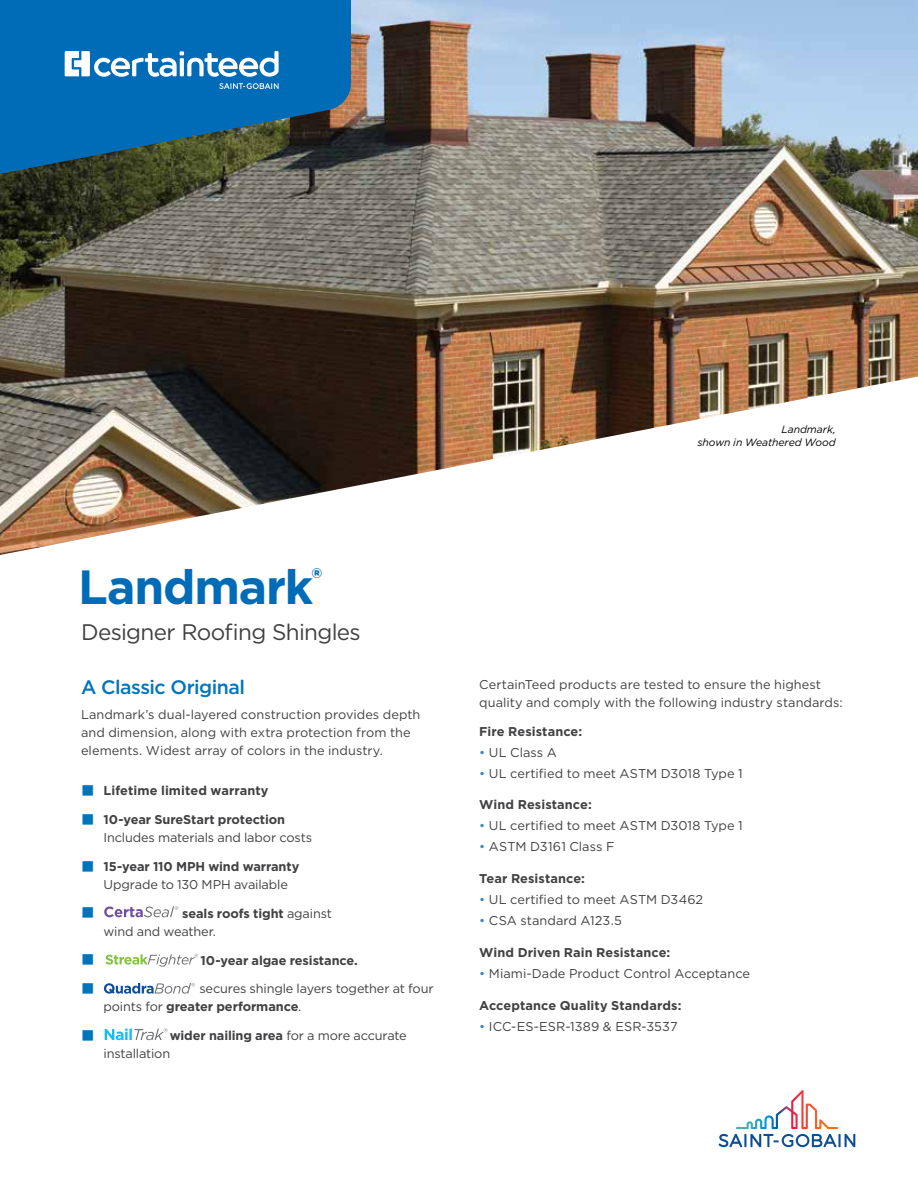
<style>
.page{position:relative;width:918px;height:1188px;background:#fff}
.page>*{position:absolute;margin:0;border:0;box-sizing:border-box;transform-origin:0 0}
.t1{font:700 48px "Gotham";letter-spacing:-.025em;color:#006cb7}
.t2{font:22.5px "Gotham";letter-spacing:-.03em;color:#414042}
.t3{font:500 19.5px "Gotham";letter-spacing:-.025em;color:#0075bc}
.t4{font:18px "Wingdings";color:#0075bc}
.t5{font:12.75px/18px "Gotham";letter-spacing:.005em;color:#414042}
.t6{font:700 12.75px/18px "Gotham";letter-spacing:.005em;color:#414042}
.t7{font:12.75px/18px "Gotham";letter-spacing:-.015em;color:#414042}
.t8{font:italic 10.5px/13.5px "Gotham";letter-spacing:-.01em;color:#000;text-align:right}
.s1{color:#0075bc}
.s2{font-weight:700}
.s3{font-weight:400}
.s4{color:#3c85c6}
</style>
<div class="page">
<img style="left:0;top:0;width:918px;height:555px">
<svg style="left:0;top:0;width:351px;height:176px;background:#116397"></svg>
<svg style="left:65px;top:51px;width:214px;height:26px"></svg>
<svg style="left:219px;top:83px;width:60px;height:6px"></svg>
<svg style="left:104px;top:906px;width:74px;height:11px"></svg>
<svg style="left:105px;top:954px;width:93px;height:13px"></svg>
<svg style="left:104px;top:983px;width:91px;height:11px"></svg>
<svg style="left:105px;top:1028px;width:63px;height:12px"></svg>
<svg style="left:719px;top:1090px;width:136px;height:57px"></svg>
<p class="t8" style="left:698px;top:422px;width:140px">Landmark,<br>shown in Weathered Wood</p>
<h1 class="t1" style="left:78px;top:555px;width:245px">Landmark<sup>®</sup></h1>
<h2 class="t2" style="left:81px;top:618px;width:281px">Designer Roofing Shingles</h2>
<h3 class="t3" style="left:81px;top:675px;width:165px">A Classic Original</h3>
<p class="t5" style="left:81px;top:705px;width:341px">Landmark’s dual-layered construction provides depth and dimension, along with extra protection from the elements. Widest array of colors in the industry.</p>
<p class="t6" style="left:81px;top:782px;width:189px"><span class="s1">■</span> Lifetime limited warranty</p>
<p class="t5" style="left:104px;top:810px;width:210px;text-indent:-22px"><span class="s1">■</span> <span class="s2">10-year SureStart protection<br></span>Includes materials and labor costs</p>
<p class="t6" style="left:104px;top:857px;width:197px;text-indent:-22px"><span class="s1">■</span> 15-year 110 MPH wind warranty<br><span class="s3">Upgrade to 130 MPH available</span></p>
<h3 class="t4" style="left:81px;top:903px;width:15px">■</h3>
<p class="t5" style="left:103px;top:904px;width:230px;text-indent:79px"><span class="s2">seals roofs tight</span> against wind and weather.</p>
<h3 class="t4" style="left:81px;top:950px;width:15px">■</h3>
<p class="t6" style="left:201px;top:951px;width:159px">10-year algae resistance.</p>
<h3 class="t4" style="left:81px;top:979px;width:15px">■</h3>
<p class="t7" style="left:103px;top:980px;width:332px;text-indent:96px">secures shingle layers together at four points for <span class="s2">greater performance</span>.</p>
<h3 class="t4" style="left:81px;top:1026px;width:15px">■</h3>
<p class="t7" style="left:103px;top:1026px;width:305px;text-indent:66px"><span class="s2">wider nailing area</span> for a more accurate installation</p>
<p class="t5" style="left:479px;top:675px;width:365px">CertainTeed products are tested to ensure the highest quality and comply with the following industry standards:</p>
<p class="t6" style="left:479px;top:722px;width:105px">Fire Resistance:</p>
<p class="t5" style="left:479px;top:743px;width:79px"><span class="s4">•</span> UL Class A</p>
<p class="t5" style="left:479px;top:764px;width:265px"><span class="s4">•</span> UL certified to meet ASTM D3018 Type 1</p>
<p class="t6" style="left:479px;top:796px;width:114px">Wind Resistance:</p>
<p class="t5" style="left:479px;top:817px;width:265px"><span class="s4">•</span> UL certified to meet ASTM D3018 Type 1</p>
<p class="t5" style="left:479px;top:838px;width:137px"><span class="s4">•</span> ASTM D3161 Class F</p>
<p class="t6" style="left:479px;top:870px;width:107px">Tear Resistance:</p>
<p class="t5" style="left:479px;top:890px;width:226px"><span class="s4">•</span> UL certified to meet ASTM D3462</p>
<p class="t5" style="left:479px;top:911px;width:144px"><span class="s4">•</span> CSA standard A123.5</p>
<p class="t6" style="left:479px;top:943px;width:193px">Wind Driven Rain Resistance:</p>
<p class="t5" style="left:479px;top:964px;width:272px"><span class="s4">•</span> Miami-Dade Product Control Acceptance</p>
<p class="t6" style="left:479px;top:996px;width:204px">Acceptance Quality Standards:</p>
<p class="t5" style="left:479px;top:1017px;width:200px"><span class="s4">•</span> ICC-ES-ESR-1389 &amp; ESR-3537</p>
</div>
